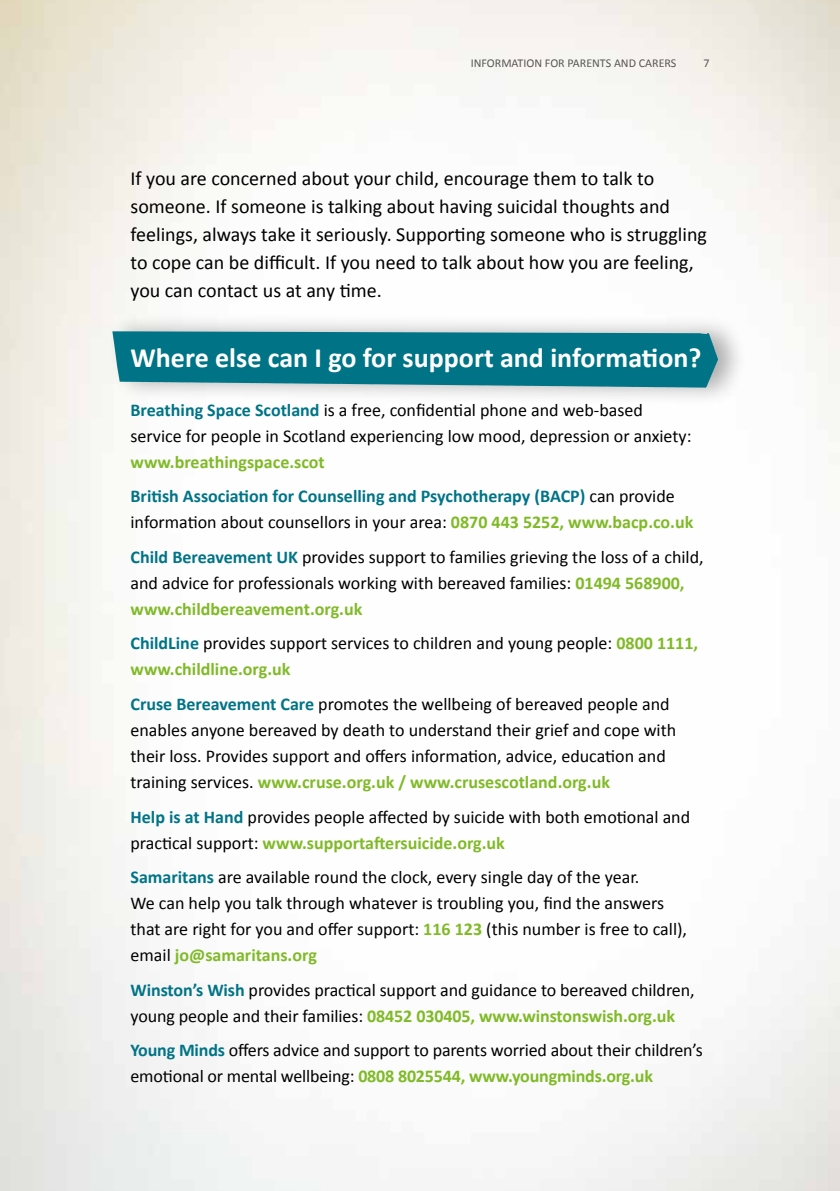
<style>
.page{position:relative;width:840px;height:1191px;background:#fff}
.page>*{position:absolute;margin:0;border:0;box-sizing:border-box;transform-origin:0 0}
.t1{font:700 28px "Calibri";color:#fff}
.t2{font:20px/28px "Calibri";color:#000}
.t3{font:18px/26px "Calibri";color:#000}
.t4{font:700 18px/34.6px "Calibri";color:#007487}
.t5{font:12px "Calibri";color:#575756}
.s1{font-weight:700;color:#007487}
.s2{color:#80ba27}
.s3{font-weight:400;color:#000}
.s4{font-weight:700;color:#80ba27}
</style>
<div class="page">
<div style="left:107px;top:312px;width:640px;height:94px;background:#000;opacity:.31"></div>
<svg style="left:112px;top:331px;width:605px;height:56px"></svg>
<p class="t5" style="left:470px;top:55px;width:207px">INFORMATION FOR PARENTS AND CARERS</p>
<p class="t5" style="left:703px;top:55px;width:8px">7</p>
<p class="t2" style="left:130px;top:165px;width:577px">If you are concerned about your child, encourage them to talk to someone. If someone is talking about having suicidal thoughts and feelings, always take it seriously. Supporting someone who is struggling to cope can be difficult. If you need to talk about how you are feeling, you can contact us at any time.</p>
<h1 class="t1" style="left:130px;top:340px;width:572px">Where else can I go for support and information?</h1>
<p class="t3" style="left:130px;top:397px;width:562px"><span class="s1">Breathing Space Scotland</span> is a free, confidential phone and web-based service for people in Scotland experiencing low mood, depression or anxiety:</p>
<p class="t4" style="left:130px;top:444px;width:545px"><span class="s2">www.breathingspace.scot<br></span>British Association for Counselling and Psychotherapy (BACP) <span class="s3">can provide</span></p>
<p class="t3" style="left:130px;top:505px;width:574px;line-height:34.6px">information about counsellors in your area: <span class="s4">0870 443 5252, www.bacp.co.uk<br></span><span class="s1">Child Bereavement UK</span> provides support to families grieving the loss of a child,</p>
<p class="t3" style="left:130px;top:570px;width:555px">and advice for professionals working with bereaved families: <span class="s4">01494 568900, www.childbereavement.org.uk</span></p>
<p class="t3" style="left:130px;top:630px;width:569px"><span class="s1">ChildLine</span> provides support services to children and young people: <span class="s4">0800 1111, www.childline.org.uk</span></p>
<p class="t3" style="left:130px;top:691px;width:547px"><span class="s1">Cruse Bereavement Care</span> promotes the wellbeing of bereaved people and enables anyone bereaved by death to understand their grief and cope with their loss. Provides support and offers information, advice, education and training services. <span class="s4">www.cruse.org.uk / www.crusescotland.org.uk</span></p>
<p class="t3" style="left:130px;top:803px;width:561px"><span class="s1">Help is at Hand</span> provides people affected by suicide with both emotional and practical support: <span class="s4">www.supportaftersuicide.org.uk</span></p>
<p class="t3" style="left:130px;top:864px;width:558px"><span class="s1">Samaritans</span> are available round the clock, every single day of the year.<br>We can help you talk through whatever is troubling you, find the answers that are right for you and offer support: <span class="s4">116 123</span> (this number is free to call), email <span class="s4">jo@samaritans.org</span></p>
<p class="t3" style="left:130px;top:976px;width:565px"><span class="s1">Winston’s Wish</span> provides practical support and guidance to bereaved children, young people and their families: <span class="s4">08452 030405, www.winstonswish.org.uk</span></p>
<p class="t3" style="left:130px;top:1037px;width:573px"><span class="s1">Young Minds</span> offers advice and support to parents worried about their children’s emotional or mental wellbeing: <span class="s4">0808 8025544, www.youngminds.org.uk</span></p>
</div>
